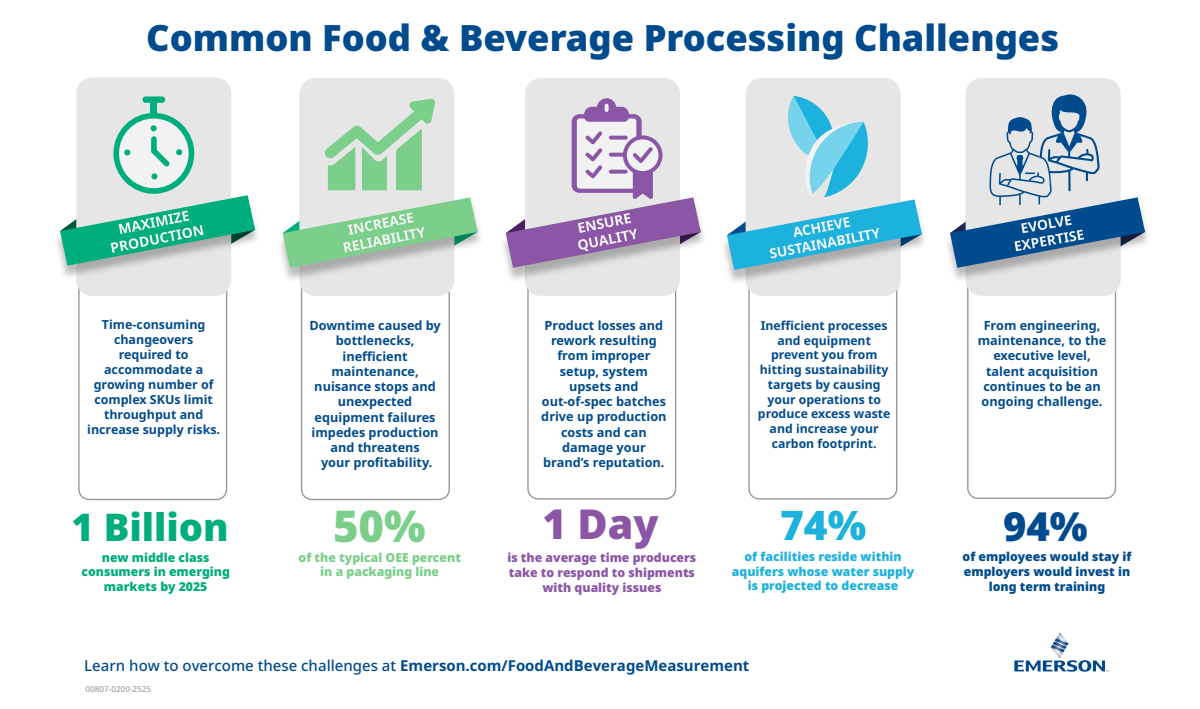
<style>
.page{position:relative;width:1200px;height:709px;background:#fff}
.page>*{position:absolute;margin:0;border:0;box-sizing:border-box;transform-origin:0 0}
.t1{font:900 43.75px "Noto Sans";color:#7ccf8b}
.t2{font:900 41.25px "Noto Sans";color:#8b56a6}
.t3{font:900 40.62px "Noto Sans";color:#1db1de}
.t4{font:900 40px "Noto Sans";color:#004b8d}
.t5{font:900 38.12px "Noto Sans";color:#00ad7c}
.t6{font:900 36.25px "Noto Sans";color:#004b8d}
.t7{font:700 15px "Noto Sans";color:#004b8d}
.t8{font:700 12.69px/15.2px "Noto Sans";color:#004b8d;text-align:center}
.t9{font:700 12.44px/14.9px "Noto Sans";color:#004b8d;text-align:center}
.t10{font:700 12.25px/14.7px "Noto Sans";color:#004b8d;text-align:center}
.t11{font:900 12.25px/14.7px "Noto Sans";color:#1db1de;text-align:center}
.t12{font:900 12.25px/15px "Noto Sans";color:#8b56a6;text-align:center}
.t13{font:900 12.25px/14.7px "Noto Sans";color:#004b8d;text-align:center}
.t14{font:900 12.25px/14.7px "Noto Sans";color:#00ad7c;text-align:center}
.t15{font:900 12.25px/14.7px "Noto Sans";color:#7ccf8b;text-align:center}
.t16{font:500 8.12px "Noto Sans";color:#9d9fa2}
.s1{font-weight:500}
</style>
<div class="page">
<svg style="left:78px;top:289px;width:150px;height:211px"></svg>
<div style="left:76px;top:78px;width:155px;height:218px;background:#e6e6e6;border-radius:16px"></div>
<img style="left:57px;top:224px;width:201px;height:60px">
<svg style="left:60px;top:195px;width:195px;height:70px"></svg>
<svg style="left:116px;top:116px;width:75px;height:75px;fill:#f2f2f2"></svg>
<div style="left:113px;top:113px;width:81px;height:81px;border:6px solid #00ad7c;border-radius:50%"></div>
<div style="left:151px;top:100px;width:6px;height:16px;background:#00ad7c"></div>
<div style="left:142px;top:96px;width:23px;height:7px;background:#00ad7c;border-radius:3px"></div>
<svg style="left:124px;top:149px;width:6px;height:6px"></svg>
<svg style="left:148px;top:125px;width:34px;height:54px"></svg>
<svg style="left:300px;top:287px;width:151px;height:213px"></svg>
<div style="left:299px;top:78px;width:155px;height:218px;background:#e6e6e6;border-radius:16px"></div>
<img style="left:280px;top:226px;width:201px;height:60px">
<svg style="left:283px;top:197px;width:195px;height:71px"></svg>
<svg style="left:325px;top:98px;width:110px;height:92px"></svg>
<svg style="left:527px;top:289px;width:150px;height:211px"></svg>
<div style="left:525px;top:78px;width:155px;height:218px;background:#e6e6e6;border-radius:16px"></div>
<div style="left:572px;top:114px;width:70px;height:79px;background:#8b56a6;border-radius:8px"></div>
<div style="left:577px;top:118px;width:59px;height:71px;background:#f2f2f2;border-radius:3px"></div>
<svg style="left:584px;top:98px;width:45px;height:24px"></svg>
<svg style="left:506px;top:131px;width:195px;height:137px"></svg>
<svg style="left:748px;top:289px;width:150px;height:211px"></svg>
<div style="left:746px;top:78px;width:155px;height:218px;background:#e6e6e6;border-radius:16px"></div>
<img style="left:724px;top:229px;width:200px;height:59px">
<svg style="left:727px;top:96px;width:195px;height:174px"></svg>
<svg style="left:1014px;top:635px;width:95px;height:36px"></svg>
<svg style="left:967px;top:287px;width:150px;height:212px"></svg>
<div style="left:966px;top:78px;width:155px;height:218px;background:#e6e6e6;border-radius:16px"></div>
<img style="left:948px;top:224px;width:200px;height:62px">
<svg style="left:950px;top:94px;width:195px;height:174px"></svg>
<h3 class="t6" style="left:146px;top:18px;width:914px">Common Food &amp; Beverage Processing Challenges</h3>
<p class="t9" style="left:87px;top:317px;width:134px">Time-consuming changeovers required to accommodate a growing number of complex SKUs limit throughput and increase supply risks.</p>
<p class="t8" style="left:309px;top:318px;width:133px">Downtime caused by bottlenecks, inefficient maintenance, nuisance stops and unexpected equipment failures impedes production and threatens<br>your profitability.</p>
<p class="t8" style="left:541px;top:318px;width:127px">Product losses and rework resulting from improper setup, system upsets and out-of-spec batches drive up production costs and can damage your brand’s reputation.</p>
<p class="t10" style="left:758px;top:318px;width:134px">Inefficient processes and equipment prevent you from hitting sustainability targets by causing your operations to produce excess waste and increase your carbon footprint.</p>
<p class="t8" style="left:978px;top:318px;width:130px">From engineering, maintenance, to the executive level, talent acquisition continues to be an ongoing challenge.</p>
<h2 class="t2" style="left:543px;top:500px;width:118px">1 Day</h2>
<h1 class="t1" style="left:333px;top:501px;width:94px">50%</h1>
<h3 class="t3" style="left:780px;top:502px;width:88px">74%</h3>
<h3 class="t5" style="left:72px;top:505px;width:159px">1 Billion</h3>
<h3 class="t4" style="left:1003px;top:503px;width:86px">94%</h3>
<p class="t14" style="left:81px;top:550px;width:150px">new middle class consumers in emerging markets by 2025</p>
<p class="t15" style="left:299px;top:550px;width:164px">of the typical OEE percent in a packaging line</p>
<p class="t12" style="left:507px;top:550px;width:190px">is the average time producers take to respond to shipments with quality issues</p>
<p class="t11" style="left:732px;top:549px;width:184px">of facilities reside within aquifers whose water supply is projected to decrease</p>
<p class="t7" style="left:84px;top:657px;width:667px"><span class="s1">Learn how to overcome these challenges at</span> Emerson.com/FoodAndBeverageMeasurement</p>
<p class="t16" style="left:86px;top:684px;width:67px">00807-0200-2525</p>
<p class="t13" style="left:963px;top:549px;width:170px">of employees would stay if employers would invest in long term training</p>
</div>
